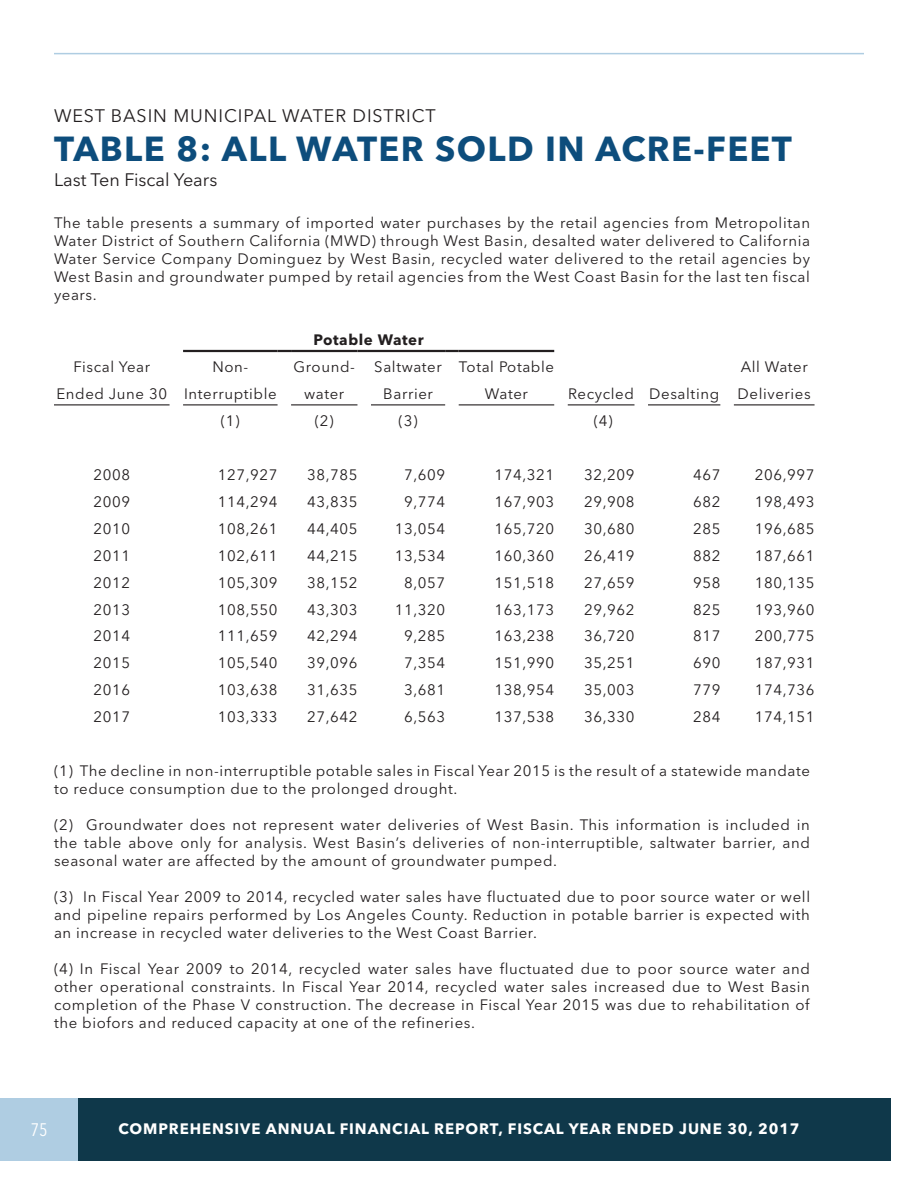
<style>
.page{position:relative;width:918px;height:1188px;background:#fff}
.page>*{position:absolute;margin:0;border:0;box-sizing:border-box;transform-origin:0 0}
.t1{font:700 34.5px "Avenir Next LT Pro";letter-spacing:.04em;color:#0d4d7c}
.t2{font:18px "Avenir Next LT Pro";letter-spacing:.045em;color:#231f20}
.t3{font:18px "Avenir Next LT Pro";color:#231f20}
.t4{font:condensed 18px "Avenir Next LT Pro";color:#fff}
.t5{font:15px/18px "Avenir Next LT Pro";letter-spacing:.04em;color:#231f20;text-align:justify}
.t6{font:700 15px "Avenir Next LT Pro";letter-spacing:.06em;color:#fff}
.t7{font:700 15px "Avenir Next LT Pro";letter-spacing:.04em;color:#231f20}
</style>
<div class="page">
<div style="left:0;top:1098px;width:891px;height:63px;background:#0f384a"></div>
<div style="left:0;top:1098px;width:78px;height:63px;background:#afcde2"></div>
<hr style="left:54px;top:53px;width:810px;height:1px;background:#afcde2">
<hr style="left:54px;top:404px;width:116px;height:1px;background:#231f20">
<hr style="left:183px;top:404px;width:95px;height:1px;background:#231f20">
<hr style="left:291px;top:404px;width:66px;height:1px;background:#231f20">
<hr style="left:371px;top:404px;width:74px;height:1px;background:#231f20">
<hr style="left:459px;top:404px;width:95px;height:1px;background:#231f20">
<hr style="left:568px;top:404px;width:66px;height:1px;background:#231f20">
<hr style="left:648px;top:404px;width:72px;height:1px;background:#231f20">
<hr style="left:734px;top:404px;width:81px;height:1px;background:#231f20">
<hr style="left:183px;top:350px;width:95px;height:2px;background:#231f20">
<svg style="left:278px;top:350px;width:13px;height:2px"></svg>
<hr style="left:291px;top:350px;width:66px;height:2px;background:#231f20">
<svg style="left:357px;top:350px;width:14px;height:2px"></svg>
<hr style="left:371px;top:350px;width:74px;height:2px;background:#231f20">
<svg style="left:445px;top:350px;width:14px;height:2px"></svg>
<hr style="left:459px;top:350px;width:95px;height:2px;background:#231f20">
<p class="t2" style="left:54px;top:105px;width:383px">WEST BASIN MUNICIPAL WATER DISTRICT</p>
<h1 class="t1" style="left:54px;top:128px;width:740px">TABLE 8: ALL WATER SOLD IN ACRE-FEET</h1>
<p class="t3" style="left:54px;top:169px;width:165px">Last Ten Fiscal Years</p>
<p class="t5" style="left:54px;top:214px;width:758px">The table presents a summary of imported water purchases by the retail agencies from Metropolitan Water District of Southern California (MWD) through West Basin, desalted water delivered to California Water Service Company Dominguez by West Basin, recycled water delivered to the retail agencies by West Basin and groundwater pumped by retail agencies from the West Coast Basin for the last ten fiscal years.</p>
<p class="t7" style="left:314px;top:331px;width:112px">Potable Water</p>
<p class="t5" style="left:73px;top:358px;width:78px">Fiscal Year</p>
<p class="t5" style="left:212px;top:358px;width:37px">Non-</p>
<p class="t5" style="left:294px;top:358px;width:63px">Ground-</p>
<p class="t5" style="left:374px;top:358px;width:181px">Saltwater Total Potable</p>
<p class="t5" style="left:741px;top:358px;width:69px">All Water</p>
<p class="t5" style="left:57px;top:385px;width:222px">Ended June 30 Interruptible</p>
<p class="t5" style="left:304px;top:385px;width:42px">water</p>
<p class="t5" style="left:383px;top:385px;width:51px">Barrier</p>
<p class="t5" style="left:485px;top:385px;width:45px">Water</p>
<p class="t5" style="left:568px;top:385px;width:244px">Recycled Desalting Deliveries</p>
<p class="t5" style="left:221px;top:412px;width:20px">(1)</p>
<p class="t5" style="left:315px;top:412px;width:20px">(2)</p>
<p class="t5" style="left:399px;top:412px;width:20px">(3)</p>
<p class="t5" style="left:594px;top:412px;width:20px">(4)</p>
<p class="t5" style="left:94px;top:465px;width:38px">2008</p>
<p class="t5" style="left:218px;top:465px;width:61px">127,927</p>
<p class="t5" style="left:307px;top:465px;width:52px">38,785</p>
<p class="t5" style="left:404px;top:465px;width:43px">7,609</p>
<p class="t5" style="left:495px;top:465px;width:61px">174,321</p>
<p class="t5" style="left:584px;top:465px;width:52px">32,209</p>
<p class="t5" style="left:693px;top:465px;width:29px">467</p>
<p class="t5" style="left:755px;top:465px;width:61px">206,997</p>
<p class="t5" style="left:94px;top:492px;width:38px">2009</p>
<p class="t5" style="left:218px;top:492px;width:61px">114,294</p>
<p class="t5" style="left:307px;top:492px;width:52px">43,835</p>
<p class="t5" style="left:404px;top:492px;width:43px">9,774</p>
<p class="t5" style="left:495px;top:492px;width:61px">167,903</p>
<p class="t5" style="left:584px;top:492px;width:52px">29,908</p>
<p class="t5" style="left:693px;top:492px;width:29px">682</p>
<p class="t5" style="left:755px;top:492px;width:61px">198,493</p>
<p class="t5" style="left:94px;top:519px;width:38px">2010</p>
<p class="t5" style="left:218px;top:519px;width:61px">108,261</p>
<p class="t5" style="left:307px;top:519px;width:52px">44,405</p>
<p class="t5" style="left:395px;top:519px;width:52px">13,054</p>
<p class="t5" style="left:495px;top:519px;width:61px">165,720</p>
<p class="t5" style="left:584px;top:519px;width:52px">30,680</p>
<p class="t5" style="left:693px;top:519px;width:29px">285</p>
<p class="t5" style="left:755px;top:519px;width:61px">196,685</p>
<p class="t5" style="left:94px;top:546px;width:38px">2011</p>
<p class="t5" style="left:218px;top:546px;width:61px">102,611</p>
<p class="t5" style="left:307px;top:546px;width:52px">44,215</p>
<p class="t5" style="left:395px;top:546px;width:52px">13,534</p>
<p class="t5" style="left:495px;top:546px;width:61px">160,360</p>
<p class="t5" style="left:584px;top:546px;width:52px">26,419</p>
<p class="t5" style="left:693px;top:546px;width:29px">882</p>
<p class="t5" style="left:755px;top:546px;width:61px">187,661</p>
<p class="t5" style="left:94px;top:573px;width:38px">2012</p>
<p class="t5" style="left:218px;top:573px;width:61px">105,309</p>
<p class="t5" style="left:307px;top:573px;width:52px">38,152</p>
<p class="t5" style="left:404px;top:573px;width:43px">8,057</p>
<p class="t5" style="left:495px;top:573px;width:61px">151,518</p>
<p class="t5" style="left:584px;top:573px;width:52px">27,659</p>
<p class="t5" style="left:693px;top:573px;width:29px">958</p>
<p class="t5" style="left:755px;top:573px;width:61px">180,135</p>
<p class="t5" style="left:94px;top:600px;width:38px">2013</p>
<p class="t5" style="left:218px;top:600px;width:61px">108,550</p>
<p class="t5" style="left:307px;top:600px;width:52px">43,303</p>
<p class="t5" style="left:395px;top:600px;width:52px">11,320</p>
<p class="t5" style="left:495px;top:600px;width:61px">163,173</p>
<p class="t5" style="left:584px;top:600px;width:52px">29,962</p>
<p class="t5" style="left:693px;top:600px;width:29px">825</p>
<p class="t5" style="left:755px;top:600px;width:61px">193,960</p>
<p class="t5" style="left:94px;top:627px;width:38px">2014</p>
<p class="t5" style="left:218px;top:627px;width:61px">111,659</p>
<p class="t5" style="left:307px;top:627px;width:52px">42,294</p>
<p class="t5" style="left:404px;top:627px;width:43px">9,285</p>
<p class="t5" style="left:495px;top:627px;width:61px">163,238</p>
<p class="t5" style="left:584px;top:627px;width:52px">36,720</p>
<p class="t5" style="left:693px;top:627px;width:29px">817</p>
<p class="t5" style="left:755px;top:627px;width:61px">200,775</p>
<p class="t5" style="left:94px;top:654px;width:38px">2015</p>
<p class="t5" style="left:218px;top:654px;width:61px">105,540</p>
<p class="t5" style="left:307px;top:654px;width:52px">39,096</p>
<p class="t5" style="left:404px;top:654px;width:43px">7,354</p>
<p class="t5" style="left:495px;top:654px;width:61px">151,990</p>
<p class="t5" style="left:584px;top:654px;width:52px">35,251</p>
<p class="t5" style="left:693px;top:654px;width:29px">690</p>
<p class="t5" style="left:755px;top:654px;width:61px">187,931</p>
<p class="t5" style="left:94px;top:681px;width:38px">2016</p>
<p class="t5" style="left:218px;top:681px;width:61px">103,638</p>
<p class="t5" style="left:307px;top:681px;width:52px">31,635</p>
<p class="t5" style="left:404px;top:681px;width:43px">3,681</p>
<p class="t5" style="left:495px;top:681px;width:61px">138,954</p>
<p class="t5" style="left:584px;top:681px;width:52px">35,003</p>
<p class="t5" style="left:693px;top:681px;width:29px">779</p>
<p class="t5" style="left:755px;top:681px;width:61px">174,736</p>
<p class="t5" style="left:94px;top:708px;width:38px">2017</p>
<p class="t5" style="left:218px;top:708px;width:61px">103,333</p>
<p class="t5" style="left:307px;top:708px;width:52px">27,642</p>
<p class="t5" style="left:404px;top:708px;width:43px">6,563</p>
<p class="t5" style="left:495px;top:708px;width:61px">137,538</p>
<p class="t5" style="left:584px;top:708px;width:52px">36,330</p>
<p class="t5" style="left:693px;top:708px;width:29px">284</p>
<p class="t5" style="left:755px;top:708px;width:61px">174,151</p>
<p class="t5" style="left:54px;top:762px;width:758px">(1) The decline in non-interruptible potable sales in Fiscal Year 2015 is the result of a statewide mandate to reduce consumption due to the prolonged drought.</p>
<p class="t5" style="left:54px;top:816px;width:758px">(2) Groundwater does not represent water deliveries of West Basin. This information is included in the table above only for analysis. West Basin’s deliveries of non-interruptible, saltwater barrier, and seasonal water are affected by the amount of groundwater pumped.</p>
<p class="t5" style="left:54px;top:888px;width:758px">(3) In Fiscal Year 2009 to 2014, recycled water sales have fluctuated due to poor source water or well and pipeline repairs performed by Los Angeles County. Reduction in potable barrier is expected with an increase in recycled water deliveries to the West Coast Barrier.</p>
<p class="t5" style="left:54px;top:960px;width:758px">(4) In Fiscal Year 2009 to 2014, recycled water sales have fluctuated due to poor source water and other operational constraints. In Fiscal Year 2014, recycled water sales increased due to West Basin completion of the Phase V construction. The decrease in Fiscal Year 2015 was due to rehabilitation of the biofors and reduced capacity at one of the refineries.</p>
<p class="t4" style="left:31px;top:1118px;width:18px">75</p>
<p class="t6" style="left:118px;top:1120px;width:683px">COMPREHENSIVE ANNUAL FINANCIAL REPORT, FISCAL YEAR ENDED JUNE 30, 2017</p>
</div>
